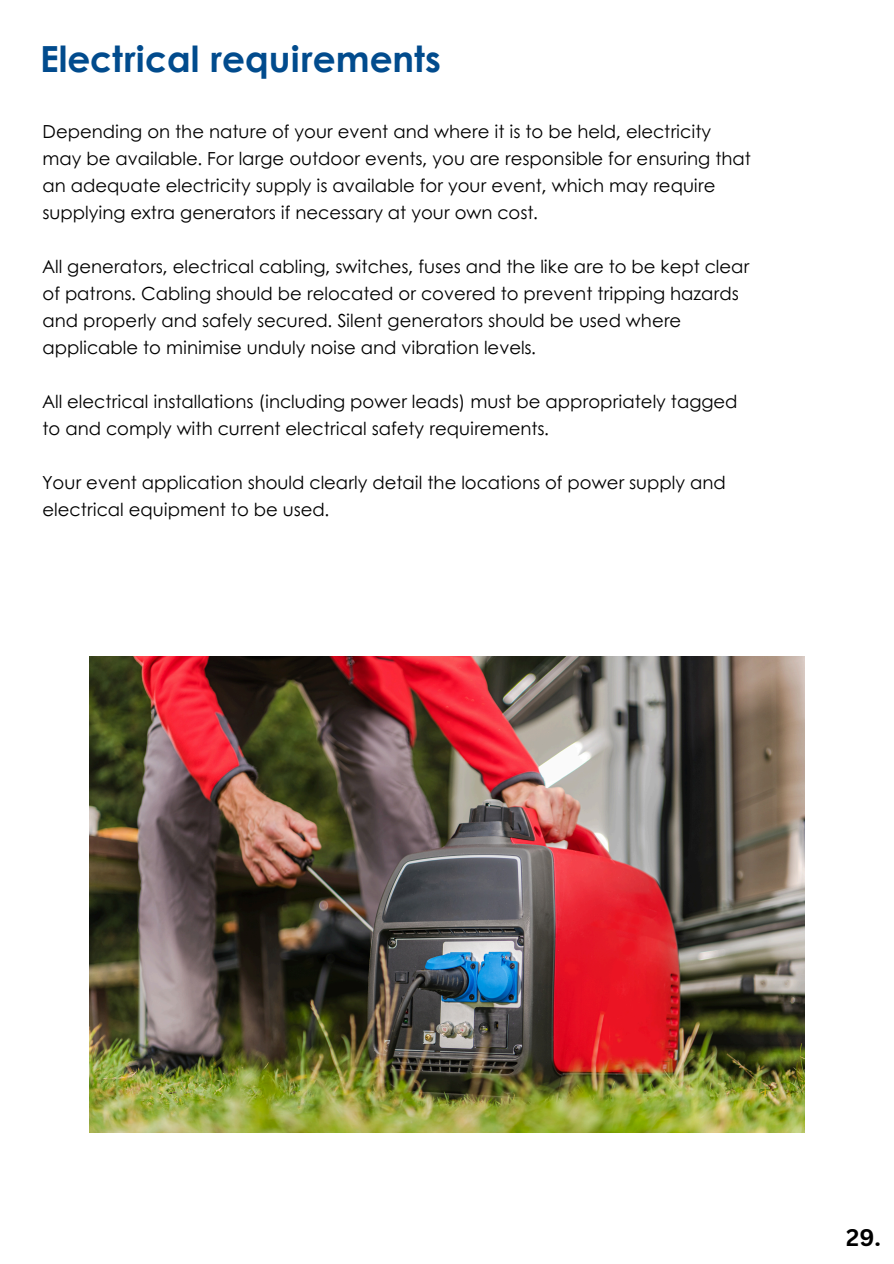
<style>
.page{position:relative;width:894px;height:1264px;background:#fff}
.page>*{position:absolute;margin:0;border:0;box-sizing:border-box;transform-origin:0 0}
.t1{font:700 36px "Century Gothic";color:#014b8d}
.t2{font:700 23.4px "Canva Sans";color:#000}
.t3{font:18px/27px "Century Gothic";color:#000}
</style>
<div class="page">
<img style="left:89px;top:656px;width:715px;height:476px">
<p class="t1" style="left:40px;top:32px;width:402px">Electrical requirements</p>
<p class="t3" style="left:43px;top:117px;width:709px">Depending on the nature of your event and where it is to be held, electricity may be available. For large outdoor events, you are responsible for ensuring that an adequate electricity supply is available for your event, which may require supplying extra generators if necessary at your own cost.</p>
<p class="t3" style="left:43px;top:252px;width:708px">All generators, electrical cabling, switches, fuses and the like are to be kept clear of patrons. Cabling should be relocated or covered to prevent tripping hazards and properly and safely secured. Silent generators should be used where applicable to minimise unduly noise and vibration levels.</p>
<p class="t3" style="left:43px;top:387px;width:696px">All electrical installations (including power leads) must be appropriately tagged to and comply with current electrical safety requirements.</p>
<p class="t3" style="left:43px;top:468px;width:684px">Your event application should clearly detail the locations of power supply and electrical equipment to be used.</p>
<h2 class="t2" style="left:846px;top:1220px;width:36px">29.</h2>
</div>
